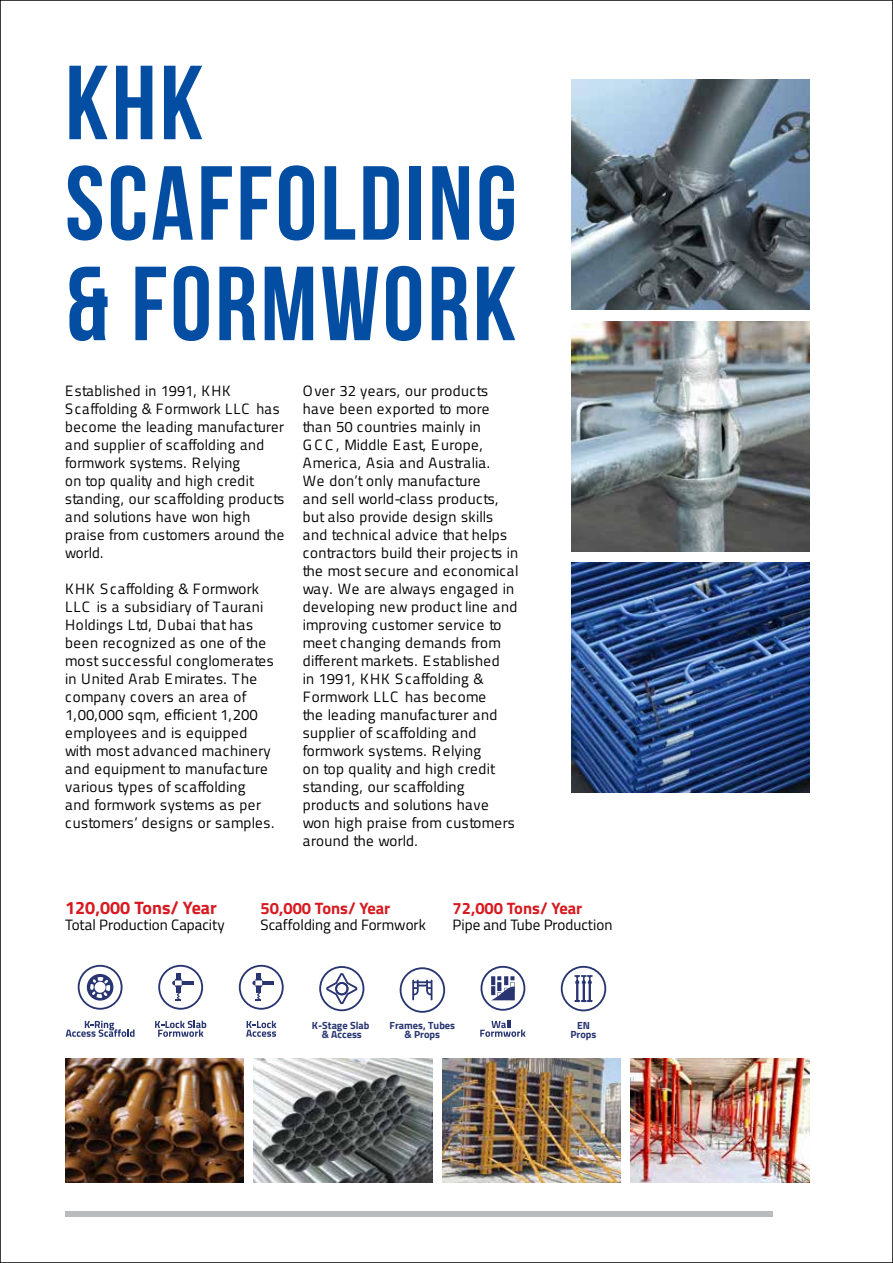
<style>
.page{position:relative;width:893px;height:1263px;background:#fff}
.page>*{position:absolute;margin:0;border:0;box-sizing:border-box;transform-origin:0 0}
.t1{font:700 105px/100.5px "Bebas Neue";letter-spacing:.03em;color:#034ea2}
.t2{font:700 18px "Titillium Web";color:#d71920}
.t3{font:700 16.5px "Titillium Web";color:#d71920}
.t4{font:15px/18px "Titillium";letter-spacing:.025em;color:#000}
.t5{font:15px "Titillium Web";color:#000}
.t6{font:700 10.35px/8.7px "Titillium Web";color:#283571;text-align:center}
</style>
<div class="page">
<div style="left:65px;top:1211px;width:708px;height:5px;background:#b9bbbd"></div>
<img style="left:0;top:0;width:1px;height:1263px">
<img style="left:571px;top:321px;width:238px;height:230px">
<img style="left:571px;top:563px;width:238px;height:230px">
<img style="left:571px;top:80px;width:238px;height:230px">
<img style="left:65px;top:1058px;width:178px;height:125px">
<img style="left:254px;top:1058px;width:178px;height:125px">
<img style="left:442px;top:1058px;width:179px;height:125px">
<img style="left:631px;top:1058px;width:178px;height:125px">
<svg style="left:246px;top:1021px;width:30px;height:16px"></svg>
<svg style="left:480px;top:1021px;width:46px;height:16px"></svg>
<svg style="left:155px;top:1021px;width:51px;height:16px"></svg>
<svg style="left:66px;top:1021px;width:69px;height:16px"></svg>
<svg style="left:252px;top:973px;width:22px;height:28px"></svg>
<div style="left:239px;top:965px;width:45px;height:45px;border:2px solid #283571;border-radius:50%"></div>
<svg style="left:491px;top:976px;width:24px;height:24px"></svg>
<div style="left:480px;top:966px;width:45px;height:45px;border:2px solid #283571;border-radius:50%"></div>
<svg style="left:172px;top:973px;width:21px;height:28px"></svg>
<div style="left:158px;top:965px;width:45px;height:45px;border:2px solid #283571;border-radius:50%"></div>
<div style="left:78px;top:965px;width:45px;height:45px;border:2px solid #283571;border-radius:50%"></div>
<svg style="left:87px;top:974px;width:26px;height:26px"></svg>
<svg style="left:412px;top:980px;width:20px;height:20px"></svg>
<div style="left:400px;top:967px;width:45px;height:46px;border:2px solid #283571;border-radius:50%"></div>
<svg style="left:574px;top:1000px;width:19px;height:2px"></svg>
<hr style="left:576px;top:980px;width:2px;height:21px;background:#283571">
<hr style="left:583px;top:980px;width:2px;height:21px;background:#283571">
<hr style="left:589px;top:980px;width:2px;height:21px;background:#283571">
<svg style="left:574px;top:975px;width:19px;height:8px"></svg>
<div style="left:561px;top:966px;width:45px;height:45px;border:2px solid #283571;border-radius:50%"></div>
<svg style="left:325px;top:972px;width:34px;height:33px"></svg>
<div style="left:335px;top:982px;width:13px;height:13px;border:2px solid #283571;border-radius:50%"></div>
<div style="left:319px;top:966px;width:45px;height:45px;border:2px solid #283571;border-radius:50%"></div>
<h1 class="t1" style="left:65px;top:51px;width:453px">KHK<br>SCAFFOLDING &amp; FORMWORK</h1>
<p class="t4" style="left:65px;top:381px;width:221px">Established in 1991, KHK<br>Scaffolding &amp; Formwork LLC has become the leading manufacturer and supplier of scaffolding and formwork systems. Relying<br>on top quality and high credit standing, our scaffolding products and solutions have won high praise from customers around the world.</p>
<p class="t4" style="left:65px;top:579px;width:211px">KHK Scaffolding &amp; Formwork<br>LLC is a subsidiary of Taurani<br>Holdings Ltd, Dubai that has been recognized as one of the most successful conglomerates in United Arab Emirates. The company covers an area of<br>1,00,000 sqm, efficient 1,200 employees and is equipped with most advanced machinery and equipment to manufacture various types of scaffolding<br>and formwork systems as per customers’ designs or samples.</p>
<p class="t4" style="left:303px;top:381px;width:218px">Over 32 years, our products have been exported to more than 50 countries mainly in<br>G C C , Middle East, Europe,<br>America, Asia and Australia.<br>We don’t only manufacture<br>and sell world-class products, but also provide design skills and technical advice that helps contractors build their projects in the most secure and economical way. We are always engaged in developing new product line and improving customer service to meet changing demands from different markets. Established<br>in 1991, KHK S caffolding &amp;<br>Formwork LLC has become<br>the leading manufacturer and supplier of scaffolding and formwork systems. Relying<br>on top quality and high credit standing, our scaffolding products and solutions have won high praise from customers around the world.</p>
<p class="t2" style="left:65px;top:894px;width:153px">120,000 Tons/ Year</p>
<p class="t5" style="left:65px;top:913px;width:161px">Total Production Capacity</p>
<p class="t3" style="left:261px;top:896px;width:131px">50,000 Tons/ Year</p>
<p class="t5" style="left:261px;top:913px;width:167px">Scaffolding and Formwork</p>
<p class="t3" style="left:453px;top:896px;width:131px">72,000 Tons/ Year</p>
<p class="t5" style="left:453px;top:913px;width:161px">Pipe and Tube Production</p>
<p class="t6" style="left:312px;top:1021px;width:59px">K-Stage Slab &amp; Access</p>
<p class="t6" style="left:390px;top:1021px;width:67px">Frames, Tubes &amp; Props</p>
<p class="t6" style="left:570px;top:1021px;width:27px">EN<br>Props</p>
</div>
